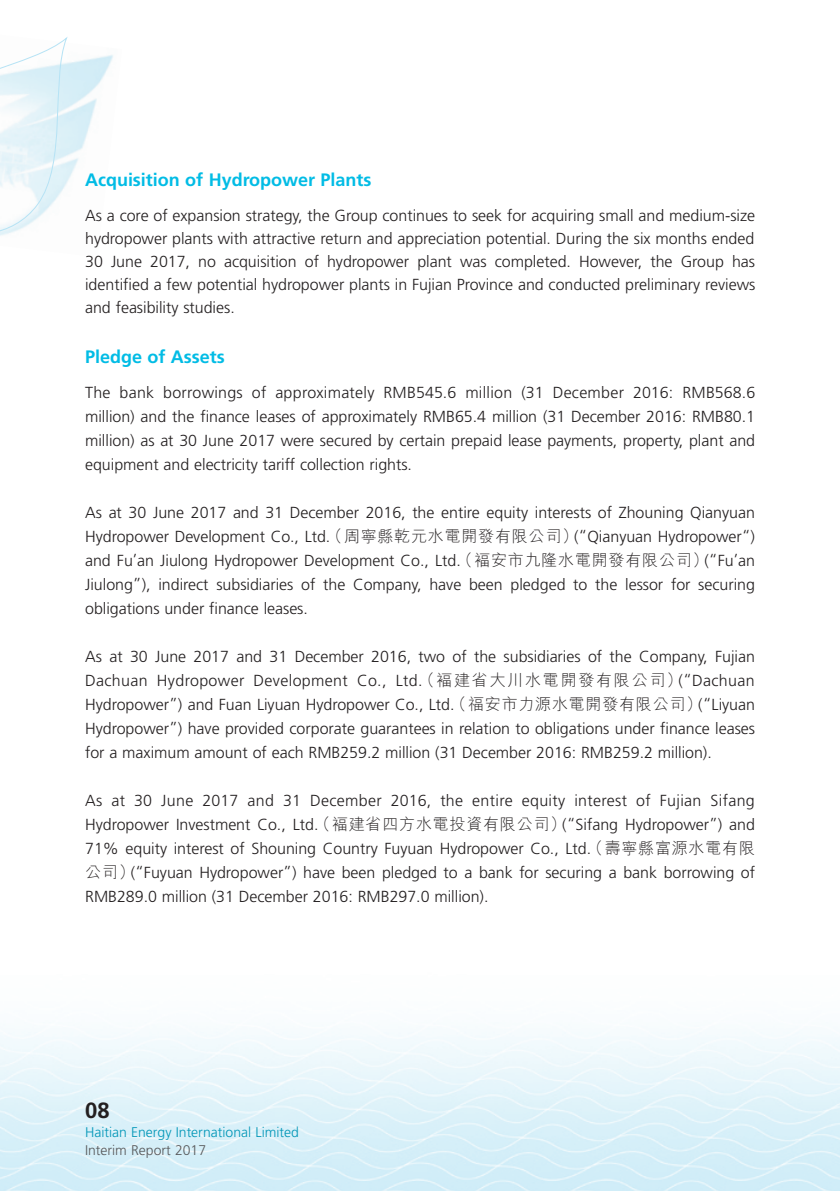
<style>
.page{position:relative;width:840px;height:1191px;background:#fff}
.page>*{position:absolute;margin:0;border:0;box-sizing:border-box;transform-origin:0 0}
.t1{font:700 22px "Frutiger LT Std";color:#231f20}
.Heading_2{font:700 18px "Frutiger LT Std";color:#02bce5}
.Body_Text{font:300 16px/24px "Frutiger LT Std";color:#231f20;text-align:justify}
.t2{font:300 14px "Frutiger LT Std";color:#0196b7}
.t3{font:300 14px "Frutiger LT Std";color:#57585a}
.s1{font-family:"M Hei HK"}
</style>
<div class="page">
<img style="left:69px;top:55px;width:44px;height:124px">
<svg style="left:0;top:37px;width:69px;height:199px"></svg>
<img style="left:0;top:1028px;width:839px;height:163px">
<img style="left:839px;top:1036px;width:1px;height:155px">
<p class="Heading_2" style="left:85px;top:169px;width:288px">Acquisition of Hydropower Plants</p>
<p class="Body_Text" style="left:85px;top:204px;width:671px;line-height:23px">As a core of expansion strategy, the Group continues to seek for acquiring small and medium-size hydropower plants with attractive return and appreciation potential. During the six months ended</p>
<p class="Body_Text" style="left:85px;top:250px;width:671px;line-height:23px">30 June 2017, no acquisition of hydropower plant was completed. However, the Group has identified a few potential hydropower plants in Fujian Province and conducted preliminary reviews and feasibility studies.</p>
<p class="Heading_2" style="left:85px;top:346px;width:141px">Pledge of Assets</p>
<p class="Body_Text" style="left:85px;top:381px;width:671px">The bank borrowings of approximately RMB545.6 million (31 December 2016: RMB568.6 million) and the finance leases of approximately RMB65.4 million (31 December 2016: RMB80.1 million) as at 30 June 2017 were secured by certain prepaid lease payments, property, plant and equipment and electricity tariff collection rights.</p>
<p class="Body_Text" style="left:85px;top:501px;width:671px">As at 30 June 2017 and 31 December 2016, the entire equity interests of Zhouning Qianyuan Hydropower Development Co., Ltd.<span class="s1">（周寧縣乾元水電開發有限公司）</span>(“Qianyuan Hydropower“) and Fu’an Jiulong Hydropower Development Co., Ltd.<span class="s1">（褔安市九隆水電開發有限公司）</span>(“Fu’an Jiulong”), indirect subsidiaries of the Company, have been pledged to the lessor for securing obligations under finance leases.</p>
<p class="Body_Text" style="left:85px;top:645px;width:671px">As at 30 June 2017 and 31 December 2016, two of the subsidiaries of the Company, Fujian Dachuan Hydropower Development Co., Ltd.<span class="s1">（褔建省大川水電開發有限公司）</span>(“Dachuan Hydropower”) and Fuan Liyuan Hydropower Co., Ltd.<span class="s1">（福安市力源水電開發有限公司）</span>(“Liyuan Hydropower”) have provided corporate guarantees in relation to obligations under finance leases for a maximum amount of each RMB259.2 million (31 December 2016: RMB259.2 million).</p>
<p class="Body_Text" style="left:85px;top:789px;width:671px">As at 30 June 2017 and 31 December 2016, the entire equity interest of Fujian Sifang Hydropower Investment Co., Ltd.<span class="s1">（褔建省四方水電投資有限公司）</span>(“Sifang Hydropower”) and 71% equity interest of Shouning Country Fuyuan Hydropower Co., Ltd.<span class="s1">（壽寧縣富源水電有限公司）</span>(“Fuyuan Hydropower”) have been pledged to a bank for securing a bank borrowing of RMB289.0 million (31 December 2016: RMB297.0 million).</p>
<h1 class="t1" style="left:85px;top:1097px;width:26px">08</h1>
<p class="t2" style="left:85px;top:1124px;width:215px">Haitian Energy International Limited</p>
<p class="t3" style="left:85px;top:1142px;width:122px">Interim Report 2017</p>
</div>
